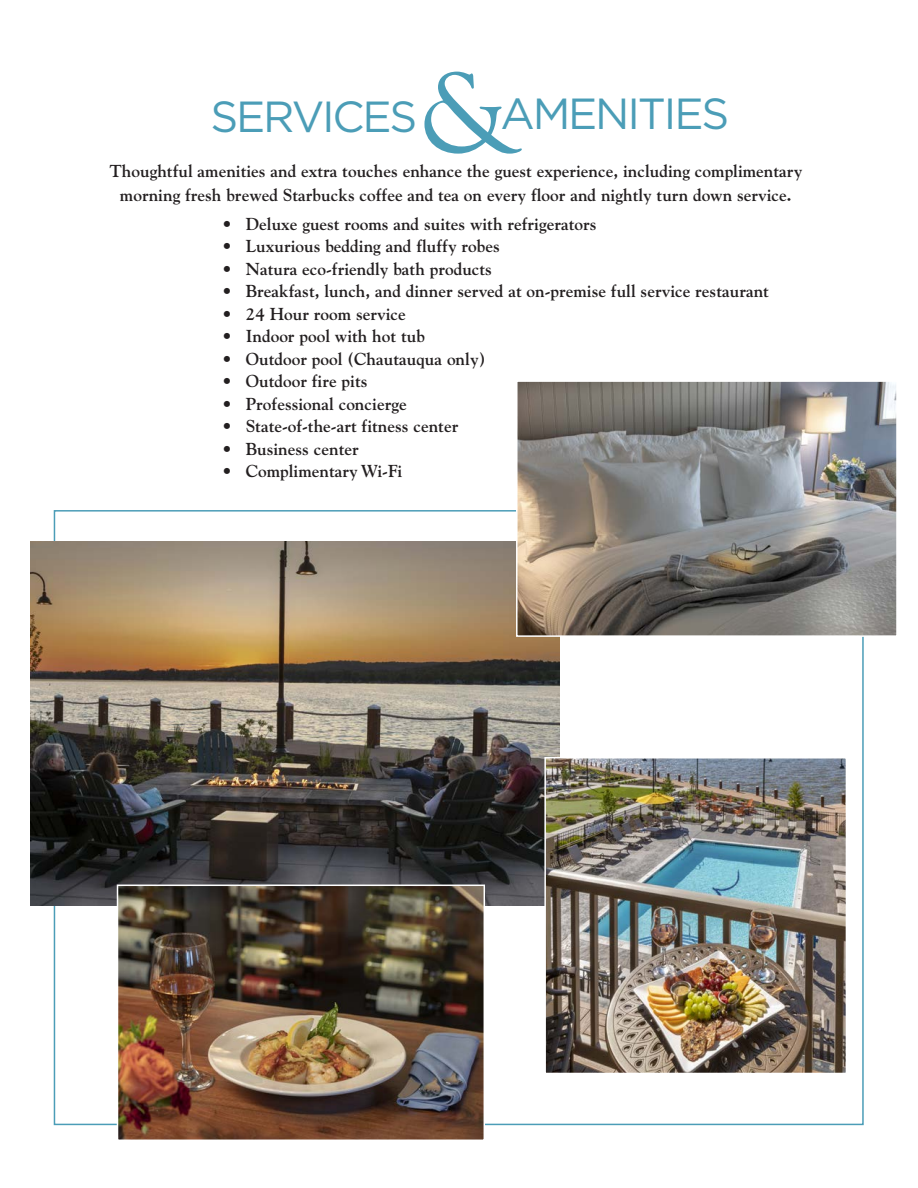
<style>
.page{position:relative;width:918px;height:1188px;background:#fff}
.page>*{position:absolute;margin:0;border:0;box-sizing:border-box;transform-origin:0 0}
.t1{font:120px "Goudy Old Style T";color:#4b9db7}
.t2{font:43.5px "Gotham";letter-spacing:-.05em;color:#4b9db7}
.t3{font:700 17.25px/24px "Goudy";color:#231f20;text-align:center}
</style>
<div class="page">
<img style="left:30px;top:541px;width:530px;height:364px">
<img style="left:120px;top:888px;width:362px;height:250px">
<div style="left:117px;top:885px;width:368px;height:256px;border:2px solid #fff"></div>
<img style="left:547px;top:760px;width:297px;height:311px">
<div style="left:544px;top:757px;width:303px;height:317px;border:2px solid #fff"></div>
<img style="left:519px;top:383px;width:376px;height:251px">
<div style="left:516px;top:380px;width:382px;height:257px;border:2px solid #fff"></div>
<h1 class="t1" style="left:420px;top:41px;width:103px">&amp;</h1>
<h2 class="t2" style="left:501px;top:88px;width:230px">AMENITIES</h2>
<p class="t3" style="left:109px;top:159px;width:694px">Thoughtful amenities and extra touches enhance the guest experience, including complimentary morning fresh brewed Starbucks coffee and tea on every floor and nightly turn down service.</p>
<p class="t3" style="left:222px;top:212px;width:376px">• Deluxe guest rooms and suites with refrigerators</p>
<p class="t3" style="left:222px;top:234px;width:279px">• Luxurious bedding and fluffy robes</p>
<p class="t3" style="left:222px;top:257px;width:272px">• Natura eco-friendly bath products</p>
<p class="t3" style="left:222px;top:279px;width:549px">• Breakfast, lunch, and dinner served at on-premise full service restaurant</p>
<p class="t3" style="left:222px;top:302px;width:185px">• 24 Hour room service</p>
<p class="t3" style="left:222px;top:324px;width:205px">• Indoor pool with hot tub</p>
<p class="t3" style="left:222px;top:347px;width:265px">• Outdoor pool (Chautauqua only)</p>
<p class="t3" style="left:222px;top:369px;width:147px">• Outdoor fire pits</p>
<p class="t3" style="left:222px;top:392px;width:186px">• Professional concierge</p>
<p class="t3" style="left:222px;top:414px;width:238px">• State-of-the-art fitness center</p>
<p class="t3" style="left:222px;top:437px;width:138px">• Business center</p>
<p class="t3" style="left:222px;top:459px;width:182px">• Complimentary Wi-Fi</p>
<h2 class="t2" style="left:211px;top:92px;width:208px">SERVICES</h2>
</div>
